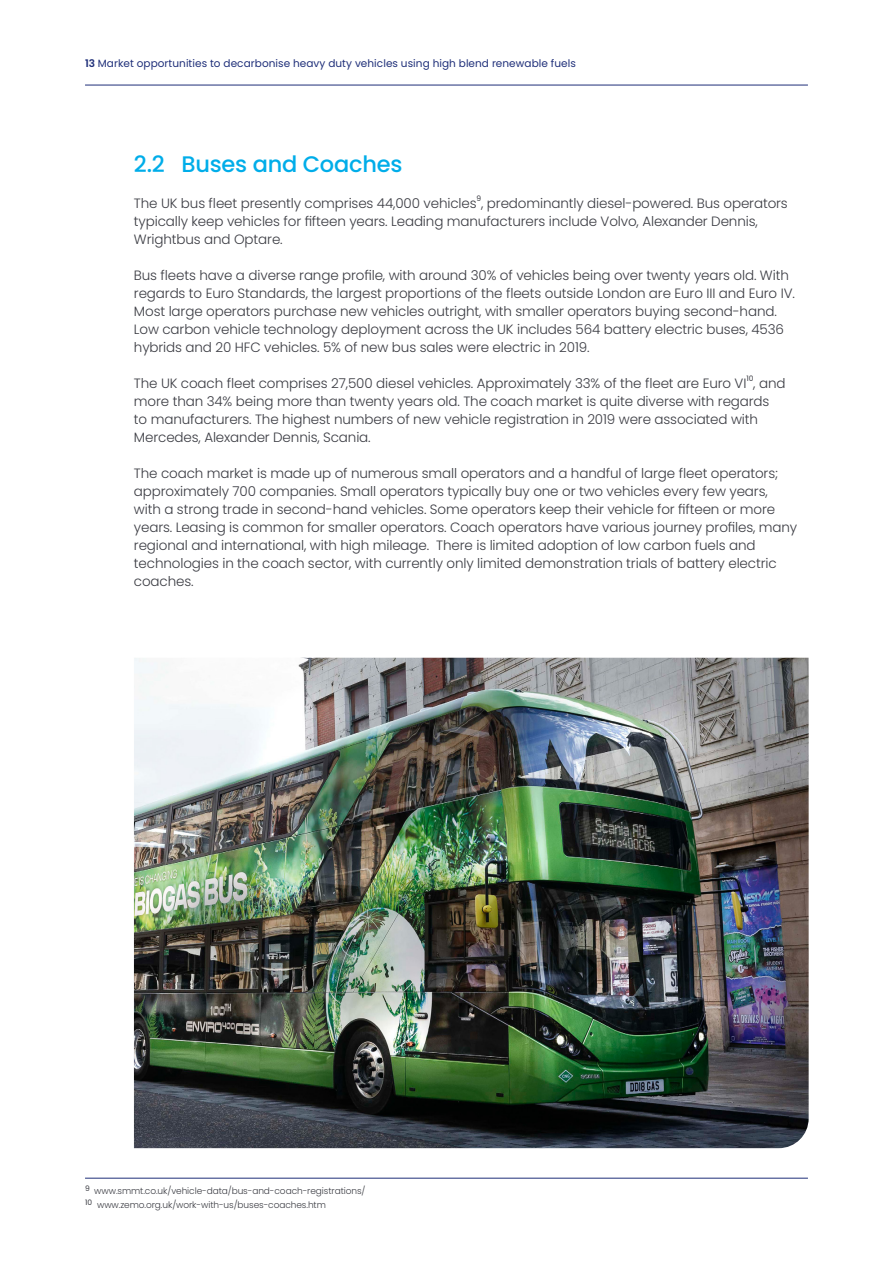
<style>
.page{position:relative;width:893px;height:1263px;background:#fff}
.page>*{position:absolute;margin:0;border:0;box-sizing:border-box;transform-origin:0 0}
.t1{font:500 22.5px "Poppins";letter-spacing:-.01em;color:#00ade9}
.t2{font:300 13.5px/18px "Poppins";letter-spacing:-.01em;color:#3b3c43}
.t3{font:10.5px "Poppins";letter-spacing:.005em;color:#1f2f79}
.t4{font:300 9px/13.5px "Poppins";letter-spacing:-.01em;color:#3b3c43}
.t5{font:7.5px "Poppins";color:#3b3c43}
.s1{font-weight:600}
</style>
<div class="page">
<hr style="left:85px;top:85px;width:723px;height:1px;background:#1f2f79">
<hr style="left:85px;top:1178px;width:723px;height:1px;background:#1f2f79">
<img style="left:134px;top:658px;width:675px;height:490px">
<p class="t3" style="left:85px;top:58px;width:492px"><span class="s1">13</span> Market opportunities to decarbonise heavy duty vehicles using high blend renewable fuels</p>
<h1 class="t1" style="left:134px;top:152px;width:270px">2.2 Buses and Coaches</h1>
<p class="t2" style="left:134px;top:195px;width:655px">The UK bus fleet presently comprises 44,000 vehicles , predominantly diesel-powered. Bus operators</p>
<p class="t5" style="left:477px;top:194px;width:6px">9</p>
<p class="t2" style="left:134px;top:213px;width:625px">typically keep vehicles for fifteen years. Leading manufacturers include Volvo, Alexander Dennis,<br>Wrightbus and Optare.</p>
<p class="t2" style="left:134px;top:267px;width:662px">Bus fleets have a diverse range profile, with around 30% of vehicles being over twenty years old. With regards to Euro Standards, the largest proportions of the fleets outside London are Euro III and Euro IV.<br>Most large operators purchase new vehicles outright, with smaller operators buying second-hand.<br>Low carbon vehicle technology deployment across the UK includes 564 battery electric buses, 4536 hybrids and 20 HFC vehicles. 5% of new bus sales were electric in 2019.</p>
<p class="t2" style="left:134px;top:375px;width:614px">The UK coach fleet comprises 27,500 diesel vehicles. Approximately 33% of the fleet are Euro VI</p>
<p class="t5" style="left:746px;top:374px;width:9px">10</p>
<p class="t2" style="left:134px;top:375px;width:653px;text-indent:619px">, and more than 34% being more than twenty years old. The coach market is quite diverse with regards to manufacturers. The highest numbers of new vehicle registration in 2019 were associated with Mercedes, Alexander Dennis, Scania.</p>
<p class="t2" style="left:134px;top:465px;width:665px">The coach market is made up of numerous small operators and a handful of large fleet operators; approximately 700 companies. Small operators typically buy one or two vehicles every few years, with a strong trade in second-hand vehicles. Some operators keep their vehicle for fifteen or more years. Leasing is common for smaller operators. Coach operators have various journey profiles, many regional and international, with high mileage. There is limited adoption of low carbon fuels and technologies in the coach sector, with currently only limited demonstration trials of battery electric coaches.</p>
<p class="t4" style="left:85px;top:1184px;width:282px"><sup>9</sup> www.smmt.co.uk/vehicle-data/bus-and-coach-registrations/<br><sup>10</sup> www.zemo.org.uk/work-with-us/buses-coaches.htm</p>
</div>
